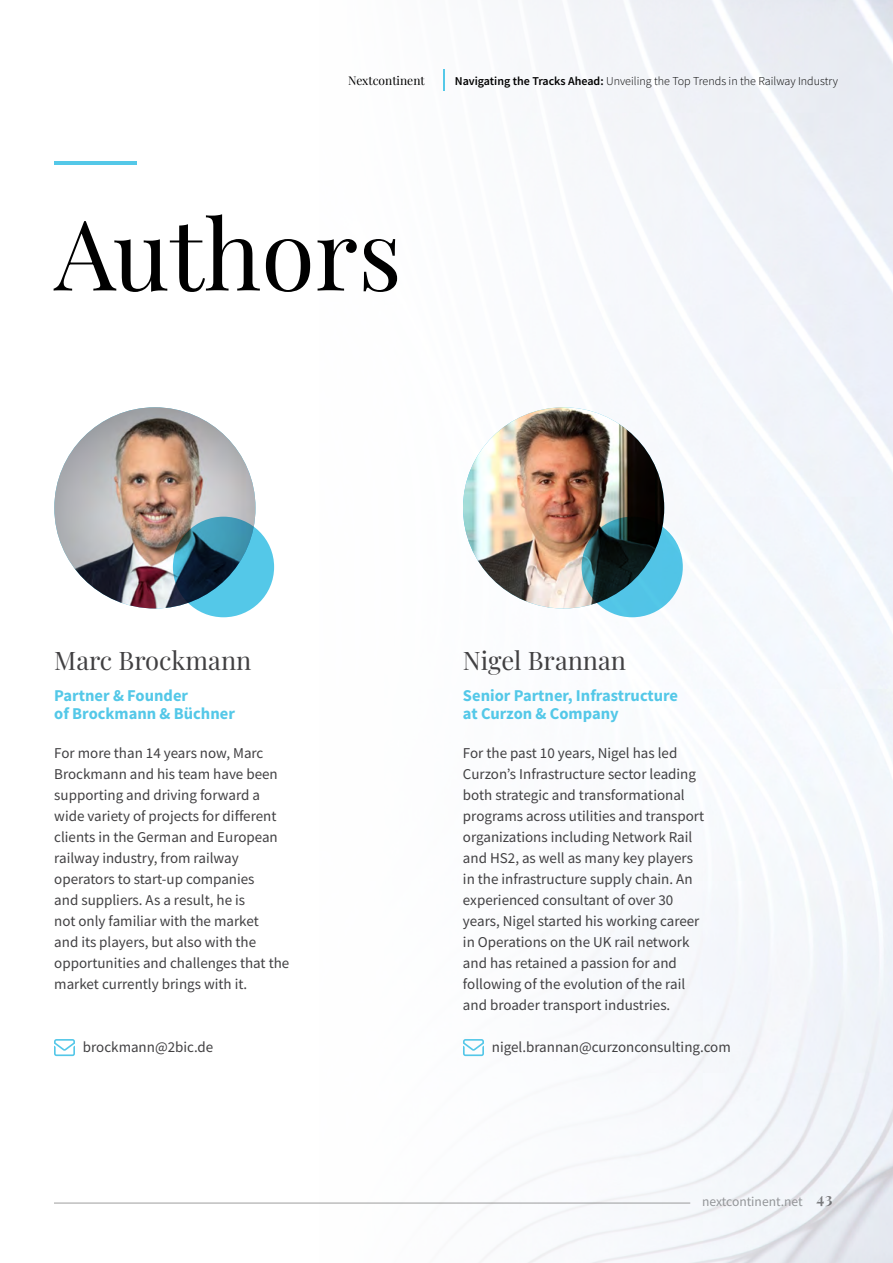
<style>
.page{position:relative;width:893px;height:1263px;background:#fff}
.page>*{position:absolute;margin:0;border:0;box-sizing:border-box;transform-origin:0 0}
.t1{font:97.5px "Playfair Display";color:#000}
.t2{font:25.5px "Playfair Display";color:#414042}
.t3{font:700 16.5px/18px "Mada";color:#54c8e8}
.t4{font:15px/21px "Mada";color:#414042}
.t5{font:700 15px "Playfair Display";color:#000}
.t6{font:13.5px "Mada";color:#939598}
.t7{font:300 12px "Mada";color:#000}
.t8{font:12px "Playfair Display";color:#000}
.s1{font-weight:600}
</style>
<div class="page">
<hr style="left:54px;top:162px;width:83px;height:3px;background:#54c8e8">
<img style="left:54px;top:407px;width:202px;height:201px;border-radius:101px">
<img style="left:463px;top:407px;width:201px;height:201px;border-radius:101px">
<svg style="left:173px;top:517px;width:101px;height:100px;background:#3989a4"></svg>
<svg style="left:582px;top:517px;width:101px;height:100px;background:#2e6d7d"></svg>
<svg style="left:54px;top:1039px;width:21px;height:17px"></svg>
<svg style="left:463px;top:1039px;width:21px;height:17px"></svg>
<svg style="left:443px;top:69px;width:1px;height:21px"></svg>
<hr style="left:54px;top:1203px;width:636px;height:1px;background:#383838">
<p class="t8" style="left:348px;top:71px;width:78px">Nextcontinent</p>
<p class="t7" style="left:455px;top:74px;width:385px"><span class="s1">Navigating the Tracks Ahead:</span> Unveiling the Top Trends in the Railway Industry</p>
<h1 class="t1" style="left:54px;top:178px;width:349px">Authors</h1>
<h2 class="t2" style="left:54px;top:640px;width:199px">Marc Brockmann</h2>
<h2 class="t2" style="left:463px;top:640px;width:165px">Nigel Brannan</h2>
<p class="t3" style="left:54px;top:687px;width:182px">Partner &amp; Founder<br>of Brockmann &amp; Büchner</p>
<p class="t3" style="left:463px;top:687px;width:217px">Senior Partner, Infrastructure at Curzon &amp; Company</p>
<p class="t4" style="left:54px;top:743px;width:237px">For more than 14 years now, Marc Brockmann and his team have been supporting and driving forward a wide variety of projects for different clients in the German and European railway industry, from railway operators to start-up companies<br>and suppliers. As a result, he is<br>not only familiar with the market<br>and its players, but also with the opportunities and challenges that the market currently brings with it.</p>
<p class="t4" style="left:463px;top:743px;width:243px">For the past 10 years, Nigel has led Curzon’s Infrastructure sector leading both strategic and transformational programs across utilities and transport organizations including Network Rail and HS2, as well as many key players in the infrastructure supply chain. An experienced consultant of over 30 years, Nigel started his working career in Operations on the UK rail network and has retained a passion for and following of the evolution of the rail and broader transport industries.</p>
<p class="t4" style="left:83px;top:1037px;width:132px">brockmann@2bic.de</p>
<p class="t4" style="left:492px;top:1037px;width:240px">nigel.brannan@curzonconsulting.com</p>
<p class="t6" style="left:702px;top:1194px;width:102px">nextcontinent.net</p>
<p class="t5" style="left:817px;top:1187px;width:17px">43</p>
</div>
